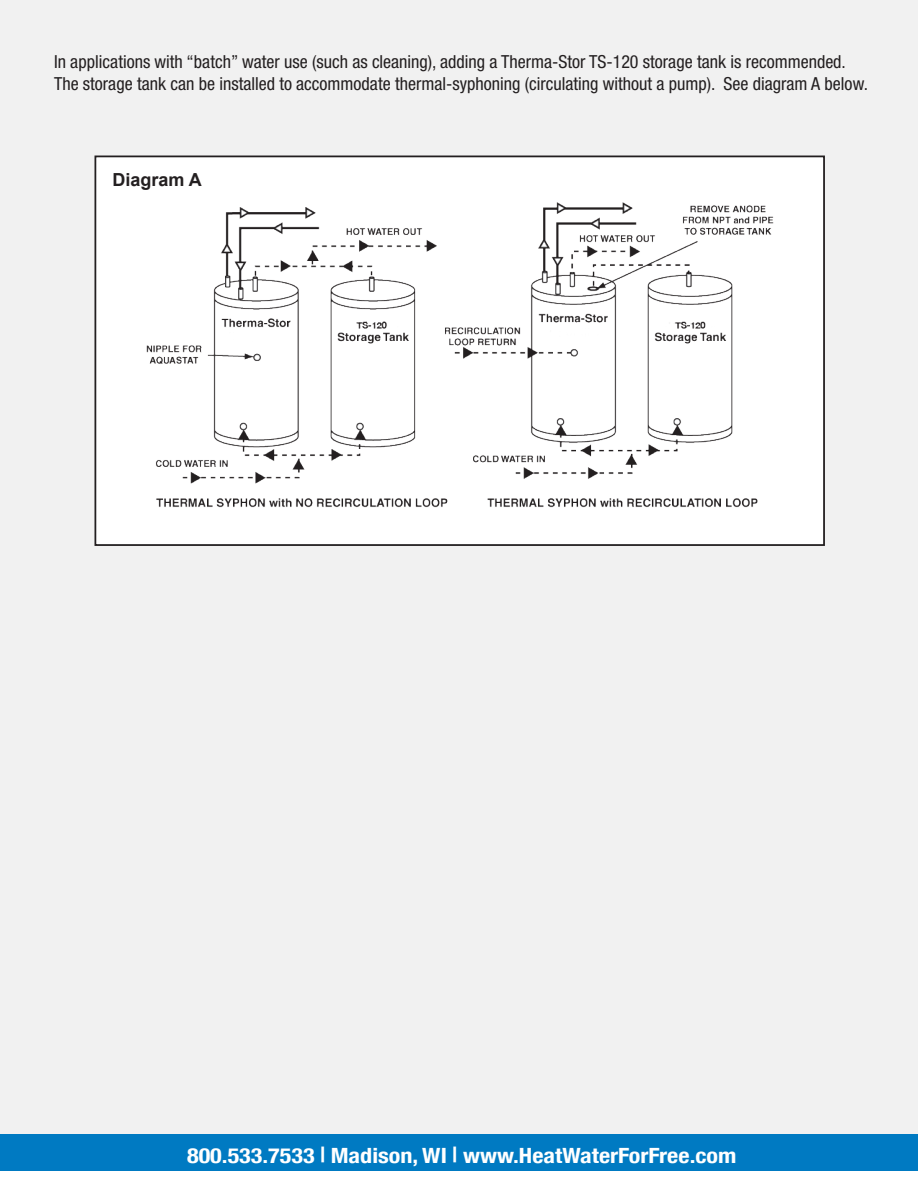
<style>
.page{position:relative;width:918px;height:1188px;background:#fff}
.page>*{position:absolute;margin:0;border:0;box-sizing:border-box;transform-origin:0 0}
.t1{font:700 condensed 21px "Helvetica Neue";color:#fff;scale:1.15 1}
.t2{font:condensed 18px/21.6px "Helvetica Neue";color:#231f20}
.t3{font:700 18px "Arial";color:#231f20}
</style>
<div class="page">
<div style="left:0;top:0;width:918px;height:1157px;background:#f1f1f1"></div>
<div style="left:0;top:1134px;width:918px;height:36px;background:#007ac2"></div>
<div style="left:95px;top:156px;width:729px;height:389px;background:#fff"></div>
<img style="left:146px;top:202px;width:628px;height:306px">
<div style="left:95px;top:156px;width:730px;height:390px;border:2px solid #231f20"></div>
<p class="t2" style="left:54px;top:51px;width:816px">In applications with “batch” water use (such as cleaning), adding a Therma-Stor TS-120 storage tank is recommended.<br>The storage tank can be installed to accommodate thermal-syphoning (circulating without a pump). See diagram A below.</p>
<p class="t3" style="left:112px;top:167px;width:91px">Diagram A</p>
<p class="t1" style="left:187px;top:1143px;width:479px">800.533.7533 | Madison, WI | www.HeatWaterForFree.com</p>
</div>
